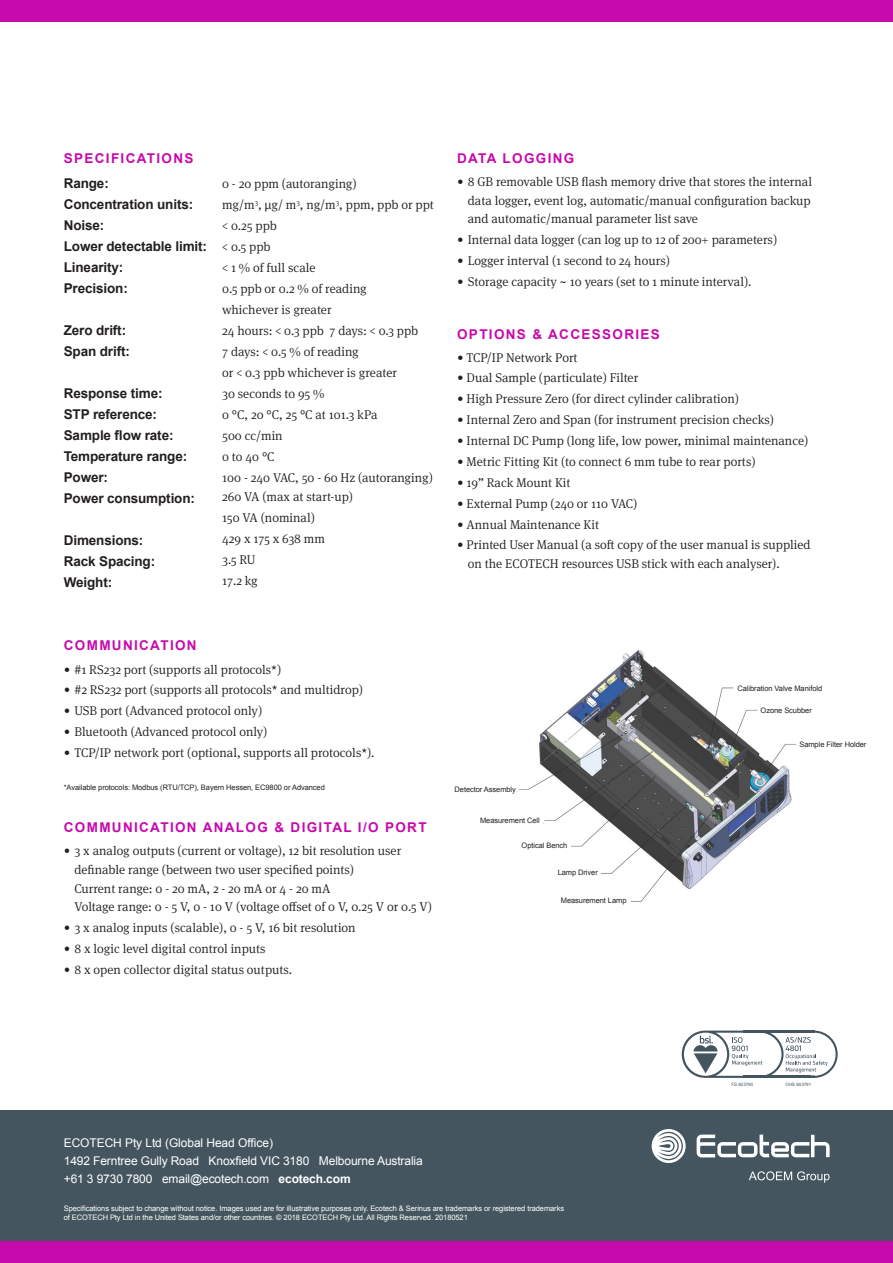
<style>
.page{position:relative;width:893px;height:1263px;background:#fff}
.page>*{position:absolute;margin:0;border:0;box-sizing:border-box;transform-origin:0 0}
.Black_subheading-rev{font:700 13.5px/21px "Arial";letter-spacing:-.01em;color:#231f20}
.Cap-sub-heading{font:700 13.5px "Arial";letter-spacing:.1em;color:#c70aab}
.Main_content__specs{font:300 12.75px/18.8px "Meta Serif Pro";color:#231f20}
.Actual-specs-content{font:300 12.75px/21px "Meta Serif Pro";color:#231f20}
.t1{font:12px/18px "Arial";letter-spacing:-.01em;color:#fff}
.t2{font:7.5px/9px "Arial";letter-spacing:-.01em;color:#fff}
.Black_subheading-rev-2{font:7.5px "Arial";letter-spacing:-.01em;color:#231f20}
.t3{font:4.5px "Arial";letter-spacing:-.01em;color:#45555f}
.s1{font-weight:700}
</style>
<div class="page">
<div style="left:0;top:0;width:893px;height:21px;background:#c70aab"></div>
<img style="left:519px;top:649px;width:277px;height:253px">
<div style="left:0;top:1110px;width:893px;height:134px;background:#45555f"></div>
<div style="left:0;top:1242px;width:893px;height:21px;background:#c70aab"></div>
<svg style="left:652px;top:1129px;width:34px;height:34px"></svg>
<svg style="left:697px;top:1134px;width:133px;height:23px"></svg>
<svg style="left:749px;top:1171px;width:80px;height:11px"></svg>
<svg style="left:682px;top:1030px;width:156px;height:48px"></svg>
<div style="left:734px;top:680px;width:92px;height:15px;background:#fff"></div>
<div style="left:758px;top:703px;width:56px;height:15px;background:#fff"></div>
<div style="left:557px;top:893px;width:73px;height:15px;background:#fff"></div>
<div style="left:476px;top:812px;width:67px;height:16px;background:#fff"></div>
<div style="left:519px;top:838px;width:51px;height:15px;background:#fff"></div>
<div style="left:555px;top:865px;width:46px;height:15px;background:#fff"></div>
<p class="Cap-sub-heading" style="left:64px;top:149px;width:131px">SPECIFICATIONS</p>
<p class="Black_subheading-rev" style="left:64px;top:173px;width:47px">Range:</p>
<p class="Black_subheading-rev" style="left:64px;top:194px;width:131px">Concentration units:</p>
<p class="Black_subheading-rev" style="left:64px;top:215px;width:42px">Noise:</p>
<p class="Black_subheading-rev" style="left:64px;top:236px;width:145px">Lower detectable limit:</p>
<p class="Black_subheading-rev" style="left:64px;top:257px;width:61px">Linearity:</p>
<p class="Black_subheading-rev" style="left:64px;top:278px;width:66px">Precision:</p>
<p class="Black_subheading-rev" style="left:64px;top:320px;width:64px">Zero drift:</p>
<p class="Black_subheading-rev" style="left:64px;top:341px;width:68px">Span drift:</p>
<p class="Black_subheading-rev" style="left:64px;top:383px;width:100px">Response time:</p>
<p class="Black_subheading-rev" style="left:64px;top:404px;width:95px">STP reference:</p>
<p class="Black_subheading-rev" style="left:64px;top:425px;width:111px">Sample flow rate:</p>
<p class="Black_subheading-rev" style="left:64px;top:446px;width:125px">Temperature range:</p>
<p class="Black_subheading-rev" style="left:64px;top:467px;width:46px">Power:</p>
<p class="Black_subheading-rev" style="left:64px;top:488px;width:133px">Power consumption:</p>
<p class="Black_subheading-rev" style="left:64px;top:530px;width:93px">Dimensions:<br>Rack Spacing:<br>Weight:</p>
<p class="Actual-specs-content" style="left:222px;top:172px;width:136px">0 - 20 ppm (autoranging)</p>
<p class="Actual-specs-content" style="left:222px;top:193px;width:213px">mg/m<sup>3</sup>, μg/ m<sup>3</sup>, ng/m<sup>3</sup>, ppm, ppb or ppt</p>
<p class="Actual-specs-content" style="left:222px;top:214px;width:56px">&lt; 0.25 ppb</p>
<p class="Actual-specs-content" style="left:222px;top:235px;width:50px">&lt; 0.5 ppb</p>
<p class="Actual-specs-content" style="left:222px;top:256px;width:95px">&lt; 1 % of full scale</p>
<p class="Actual-specs-content" style="left:222px;top:277px;width:146px">0.5 ppb or 0.2 % of reading whichever is greater</p>
<p class="Actual-specs-content" style="left:222px;top:319px;width:198px">24 hours: &lt; 0.3 ppb 7 days: &lt; 0.3 ppb</p>
<p class="Actual-specs-content" style="left:222px;top:340px;width:138px">7 days: &lt; 0.5 % of reading</p>
<p class="Actual-specs-content" style="left:222px;top:361px;width:176px">or &lt; 0.3 ppb whichever is greater</p>
<p class="Actual-specs-content" style="left:222px;top:382px;width:104px">30 seconds to 95 %</p>
<p class="Actual-specs-content" style="left:222px;top:403px;width:157px">0 °C, 20 °C, 25 °C at 101.3 kPa</p>
<p class="Actual-specs-content" style="left:222px;top:424px;width:62px">500 cc/min</p>
<p class="Actual-specs-content" style="left:222px;top:445px;width:54px">0 to 40 °C</p>
<p class="Actual-specs-content" style="left:222px;top:466px;width:212px">100 - 240 VAC, 50 - 60 Hz (autoranging)</p>
<p class="Main_content__specs" style="left:222px;top:486px;width:132px">260 VA (max at start-up)</p>
<p class="Actual-specs-content" style="left:222px;top:506px;width:94px">150 VA (nominal)</p>
<p class="Actual-specs-content" style="left:222px;top:527px;width:104px">429 x 175 x 638 mm</p>
<p class="Actual-specs-content" style="left:222px;top:548px;width:37px">3.5 RU<br>17.2 kg</p>
<p class="Cap-sub-heading" style="left:64px;top:637px;width:134px">COMMUNICATION</p>
<p class="Main_content__specs" style="left:64px;top:659px;width:219px">• #1 RS232 port (supports all protocols*)</p>
<p class="Main_content__specs" style="left:64px;top:680px;width:301px">• #2 RS232 port (supports all protocols* and multidrop)</p>
<p class="Main_content__specs" style="left:64px;top:701px;width:200px">• USB port (Advanced protocol only)</p>
<p class="Main_content__specs" style="left:64px;top:722px;width:205px">• Bluetooth (Advanced protocol only)</p>
<p class="Main_content__specs" style="left:64px;top:743px;width:312px">• TCP/IP network port (optional, supports all protocols*).</p>
<p class="Black_subheading-rev-2" style="left:64px;top:782px;width:263px">*Available protocols: Modbus (RTU/TCP), Bayern Hessen, EC9800 or Advanced</p>
<p class="Cap-sub-heading" style="left:64px;top:818px;width:364px">COMMUNICATION ANALOG &amp; DIGITAL I/O PORT</p>
<p class="Main_content__specs" style="left:74px;top:841px;width:359px;text-indent:-11px">• 3 x analog outputs (current or voltage), 12 bit resolution user definable range (between two user specified points)<br>Current range: 0 - 20 mA, 2 - 20 mA or 4 - 20 mA<br>Voltage range: 0 - 5 V, 0 - 10 V (voltage offset of 0 V, 0.25 V or 0.5 V)</p>
<p class="Main_content__specs" style="left:64px;top:918px;width:293px">• 3 x analog inputs (scalable), 0 - 5 V, 16 bit resolution</p>
<p class="Main_content__specs" style="left:64px;top:939px;width:203px">• 8 x logic level digital control inputs</p>
<p class="Main_content__specs" style="left:64px;top:959px;width:230px">• 8 x open collector digital status outputs.</p>
<p class="Cap-sub-heading" style="left:457px;top:149px;width:119px">DATA LOGGING</p>
<p class="Main_content__specs" style="left:468px;top:172px;width:346px;text-align:justify;text-indent:-11px">• 8 GB removable USB flash memory drive that stores the internal data logger, event log, automatic/manual configuration backup and automatic/manual parameter list save</p>
<p class="Main_content__specs" style="left:457px;top:230px;width:322px">• Internal data logger (can log up to 12 of 200+ parameters)</p>
<p class="Main_content__specs" style="left:457px;top:251px;width:214px">• Logger interval (1 second to 24 hours)</p>
<p class="Main_content__specs" style="left:457px;top:272px;width:296px">• Storage capacity ~ 10 years (set to 1 minute interval).</p>
<p class="Cap-sub-heading" style="left:457px;top:325px;width:204px">OPTIONS &amp; ACCESSORIES</p>
<p class="Main_content__specs" style="left:457px;top:347px;width:122px">• TCP/IP Network Port</p>
<p class="Main_content__specs" style="left:457px;top:368px;width:183px">• Dual Sample (particulate) Filter</p>
<p class="Main_content__specs" style="left:457px;top:389px;width:283px">• High Pressure Zero (for direct cylinder calibration)</p>
<p class="Main_content__specs" style="left:457px;top:410px;width:318px">• Internal Zero and Span (for instrument precision checks)</p>
<p class="Main_content__specs" style="left:457px;top:431px;width:353px">• Internal DC Pump (long life, low power, minimal maintenance)</p>
<p class="Main_content__specs" style="left:457px;top:452px;width:300px">• Metric Fitting Kit (to connect 6 mm tube to rear ports)</p>
<p class="Main_content__specs" style="left:457px;top:472px;width:115px">• 19” Rack Mount Kit</p>
<p class="Main_content__specs" style="left:457px;top:493px;width:182px">• External Pump (240 or 110 VAC)</p>
<p class="Main_content__specs" style="left:457px;top:514px;width:143px">• Annual Maintenance Kit</p>
<p class="Main_content__specs" style="left:468px;top:535px;width:344px;text-indent:-11px">• Printed User Manual (a soft copy of the user manual is supplied on the ECOTECH resources USB stick with each analyser).</p>
<p class="Black_subheading-rev-2" style="left:455px;top:784px;width:63px">Detector Assembly</p>
<p class="Black_subheading-rev-2" style="left:480px;top:815px;width:61px">Measurement Cell</p>
<p class="Black_subheading-rev-2" style="left:522px;top:841px;width:47px">Optical Bench</p>
<p class="Black_subheading-rev-2" style="left:558px;top:868px;width:42px">Lamp Driver</p>
<p class="Black_subheading-rev-2" style="left:561px;top:895px;width:67px">Measurement Lamp</p>
<p class="Black_subheading-rev-2" style="left:737px;top:683px;width:86px">Calibration Valve Manifold</p>
<p class="Black_subheading-rev-2" style="left:761px;top:705px;width:53px">Ozone Scubber</p>
<p class="Black_subheading-rev-2" style="left:799px;top:740px;width:68px">Sample Filter Holder</p>
<p class="t1" style="left:64px;top:1133px;width:361px">ECOTECH Pty Ltd (Global Head Office)<br>1492 Ferntree Gully Road Knoxfield VIC 3180 Melbourne Australia +61 3 9730 7800 email@ecotech.com <span class="s1">ecotech.com</span></p>
<p class="t3" style="left:732px;top:1082px;width:23px">FS 603790</p>
<p class="t3" style="left:786px;top:1082px;width:27px">OHS 603791</p>
<p class="t2" style="left:64px;top:1203px;width:502px">Specifications subject to change without notice. Images used are for illustrative purposes only. Ecotech &amp; Serinus are trademarks or registered trademarks of ECOTECH Pty Ltd in the United States and/or other countries. © 2018 ECOTECH Pty Ltd. All Rights Reserved. 20180521</p>
</div>
